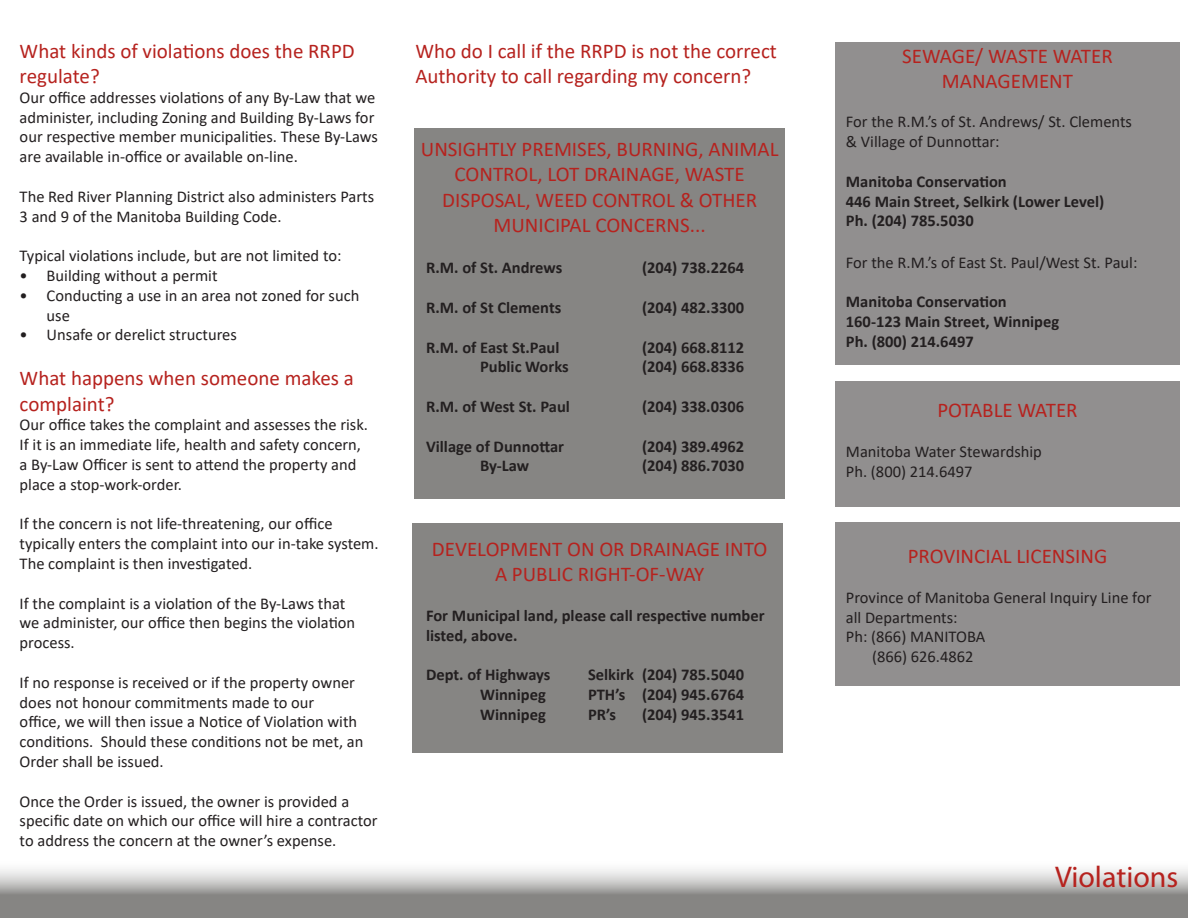
<style>
.page{position:relative;width:1188px;height:918px;background:#fff}
.page>*{position:absolute;margin:0;border:0;box-sizing:border-box;transform-origin:0 0}
.t1{font:30px "Myriad Pro";color:#b6221e}
.Paragraph_Style_1{font:21px/25.2px "Calibri";color:#b6221e}
.Paragraph_Style_1-2{font:16.5px/19.8px "Calibri";color:#231f20}
.Paragraph_Style_1-3{font:700 16.5px/19.8px "Calibri";color:#231f20}
</style>
<div class="page">
<svg style="left:0;top:869px;width:1188px;height:49px;background:#a8a8a6"></svg>
<div style="left:835px;top:42px;width:345px;height:322px;background:#918f8f"></div>
<div style="left:835px;top:523px;width:345px;height:163px;background:#918f8f"></div>
<div style="left:835px;top:381px;width:345px;height:125px;background:#918f8f"></div>
<div style="left:413px;top:523px;width:370px;height:229px;background:#868583"></div>
<div style="left:414px;top:128px;width:371px;height:371px;background:#868583"></div>
<p class="Paragraph_Style_1" style="left:20px;top:38px;width:337px">What kinds of violations does the RRPD regulate?</p>
<p class="Paragraph_Style_1-2" style="left:20px;top:87px;width:360px">Our office addresses violations of any By-Law that we administer, including Zoning and Building By-Laws for our respective member municipalities. These By-Laws are available in-office or available on-line.</p>
<p class="Paragraph_Style_1-2" style="left:20px;top:186px;width:356px">The Red River Planning District also administers Parts<br>3 and 9 of the Manitoba Building Code.</p>
<p class="Paragraph_Style_1-2" style="left:20px;top:245px;width:323px">Typical violations include, but are not limited to:</p>
<p class="Paragraph_Style_1-2" style="left:20px;top:265px;width:199px">• Building without a permit</p>
<p class="Paragraph_Style_1-2" style="left:47px;top:285px;width:314px;text-indent:-27px">• Conducting a use in an area not zoned for such use</p>
<p class="Paragraph_Style_1-2" style="left:20px;top:325px;width:219px">• Unsafe or derelict structures</p>
<p class="Paragraph_Style_1" style="left:20px;top:365px;width:336px">What happens when someone makes a complaint?</p>
<p class="Paragraph_Style_1-2" style="left:20px;top:415px;width:350px">Our office takes the complaint and assesses the risk.<br>If it is an immediate life, health and safety concern, a By-Law Officer is sent to attend the property and place a stop-work-order.</p>
<p class="Paragraph_Style_1-2" style="left:20px;top:514px;width:360px">If the concern is not life-threatening, our office typically enters the complaint into our in-take system.<br>The complaint is then investigated.</p>
<p class="Paragraph_Style_1-2" style="left:20px;top:593px;width:337px">If the complaint is a violation of the By-Laws that we administer, our office then begins the violation process.</p>
<p class="Paragraph_Style_1-2" style="left:20px;top:672px;width:345px">If no response is received or if the property owner does not honour commitments made to our<br>office, we will then issue a Notice of Violation with conditions. Should these conditions not be met, an Order shall be issued.</p>
<p class="Paragraph_Style_1-2" style="left:20px;top:791px;width:359px">Once the Order is issued, the owner is provided a specific date on which our office will hire a contractor to address the concern at the owner’s expense.</p>
<p class="Paragraph_Style_1" style="left:415px;top:38px;width:363px">Who do I call if the RRPD is not the correct<br>Authority to call regarding my concern?</p>
<p class="Paragraph_Style_1" style="left:421px;top:136px;width:359px;text-align:center">UNSIGHTLY PREMISES, BURNING, ANIMAL<br>CONTROL, LOT DRAINAGE, WASTE<br>DISPOSAL, WEED CONTROL &amp; OTHER<br>MUNICIPAL CONCERNS...</p>
<p class="Paragraph_Style_1-3" style="left:426px;top:258px;width:138px">R.M. of St. Andrews</p>
<p class="Paragraph_Style_1-3" style="left:642px;top:258px;width:104px">(204) 738.2264</p>
<p class="Paragraph_Style_1-3" style="left:426px;top:297px;width:137px">R.M. of St Clements</p>
<p class="Paragraph_Style_1-3" style="left:642px;top:297px;width:104px">(204) 482.3300</p>
<p class="Paragraph_Style_1-3" style="left:426px;top:337px;width:135px">R.M. of East St.Paul</p>
<p class="Paragraph_Style_1-3" style="left:642px;top:337px;width:104px">(204) 668.8112</p>
<p class="Paragraph_Style_1-3" style="left:480px;top:357px;width:90px">Public Works</p>
<p class="Paragraph_Style_1-3" style="left:642px;top:357px;width:104px">(204) 668.8336</p>
<p class="Paragraph_Style_1-3" style="left:426px;top:396px;width:145px">R.M. of West St. Paul</p>
<p class="Paragraph_Style_1-3" style="left:642px;top:396px;width:104px">(204) 338.0306</p>
<p class="Paragraph_Style_1-3" style="left:426px;top:436px;width:140px">Village of Dunnottar</p>
<p class="Paragraph_Style_1-3" style="left:642px;top:436px;width:104px">(204) 389.4962</p>
<p class="Paragraph_Style_1-3" style="left:480px;top:456px;width:50px">By-Law</p>
<p class="Paragraph_Style_1-3" style="left:642px;top:456px;width:104px">(204) 886.7030</p>
<p class="Paragraph_Style_1" style="left:432px;top:536px;width:337px;text-align:center">DEVELOPMENT ON OR DRAINAGE INTO<br>A PUBLIC RIGHT-OF-WAY</p>
<p class="Paragraph_Style_1-3" style="left:426px;top:605px;width:340px">For Municipal land, please call respective number listed, above.</p>
<p class="Paragraph_Style_1-3" style="left:426px;top:665px;width:126px">Dept. of Highways</p>
<p class="Paragraph_Style_1-3" style="left:588px;top:665px;width:158px">Selkirk (204) 785.5040</p>
<p class="Paragraph_Style_1-3" style="left:480px;top:684px;width:67px">Winnipeg</p>
<p class="Paragraph_Style_1-3" style="left:588px;top:684px;width:158px">PTH’s (204) 945.6764</p>
<p class="Paragraph_Style_1-3" style="left:480px;top:704px;width:67px">Winnipeg</p>
<p class="Paragraph_Style_1-3" style="left:588px;top:704px;width:29px">PR’s</p>
<p class="Paragraph_Style_1-3" style="left:642px;top:704px;width:104px">(204) 945.3541</p>
<p class="Paragraph_Style_1" style="left:902px;top:42px;width:212px;text-align:center">SEWAGE/ WASTE WATER<br>MANAGEMENT</p>
<p class="Paragraph_Style_1-2" style="left:846px;top:112px;width:288px">For the R.M.’s of St. Andrews/ St. Clements</p>
<p class="Paragraph_Style_1-2" style="left:846px;top:131px;width:155px">&amp; Village of Dunnottar:</p>
<p class="Paragraph_Style_1-3" style="left:846px;top:171px;width:162px">Manitoba Conservation</p>
<p class="Paragraph_Style_1-3" style="left:846px;top:191px;width:260px">446 Main Street, Selkirk (Lower Level)</p>
<p class="Paragraph_Style_1-3" style="left:846px;top:211px;width:129px">Ph. (204) 785.5030</p>
<p class="Paragraph_Style_1-2" style="left:846px;top:252px;width:293px">For the R.M.’s of East St. Paul/West St. Paul:</p>
<p class="Paragraph_Style_1-3" style="left:846px;top:292px;width:162px">Manitoba Conservation</p>
<p class="Paragraph_Style_1-3" style="left:846px;top:312px;width:215px">160-123 Main Street, Winnipeg</p>
<p class="Paragraph_Style_1-3" style="left:846px;top:331px;width:129px">Ph. (800) 214.6497</p>
<p class="Paragraph_Style_1" style="left:937px;top:397px;width:142px">POTABLE WATER</p>
<p class="Paragraph_Style_1-2" style="left:846px;top:441px;width:198px">Manitoba Water Stewardship</p>
<p class="Paragraph_Style_1-2" style="left:846px;top:461px;width:128px">Ph. (800) 214.6497</p>
<p class="Paragraph_Style_1" style="left:908px;top:543px;width:201px">PROVINCIAL LICENSING</p>
<p class="Paragraph_Style_1-2" style="left:846px;top:587px;width:307px">Province of Manitoba General Inquiry Line for all Departments:</p>
<p class="Paragraph_Style_1-2" style="left:846px;top:627px;width:141px">Ph: (866) MANITOBA</p>
<p class="Paragraph_Style_1-2" style="left:872px;top:646px;width:103px">(866) 626.4862</p>
<p class="t1" style="left:1055px;top:858px;width:125px">Violations</p>
</div>
